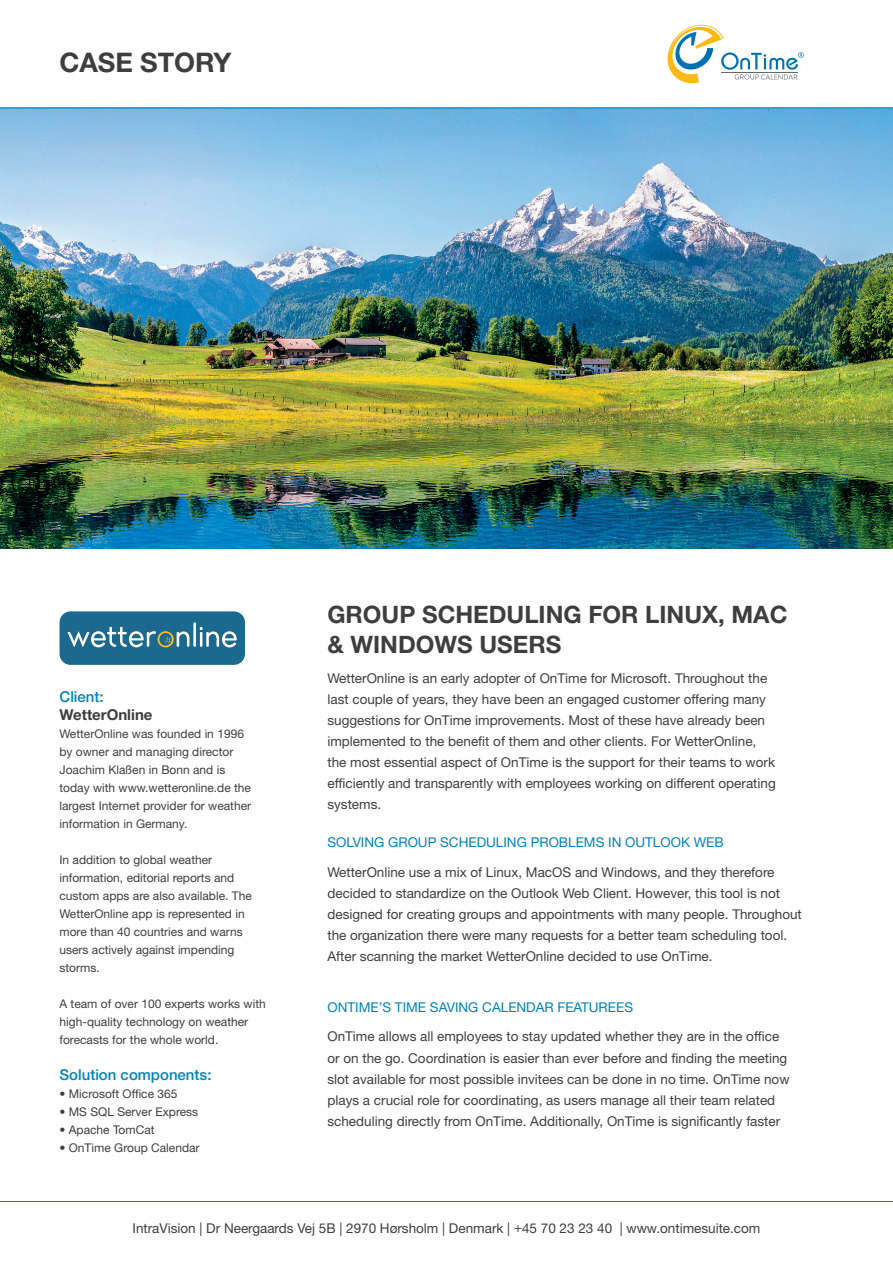
<style>
.page{position:relative;width:893px;height:1263px;background:#fff}
.page>*{position:absolute;margin:0;border:0;box-sizing:border-box;transform-origin:0 0}
.t1{font:700 27px "Helvetica Neue LT Std";color:#3e3e3f}
.t2{font:700 24px/30px "Helvetica Neue LT Std";color:#3e3e3f}
.t3{font:500 15px "Helvetica Neue LT Std";color:#0083be}
.t4{font:700 15px "Helvetica Neue LT Std";color:#3e3e3f}
.t5{font:13.5px/21px "Helvetica Neue LT Std";color:#3e3e3f}
.t6{font:13.5px "Helvetica Neue LT Std";color:#0083be}
.t7{font:12px/18px "Helvetica Neue LT Std";color:#3e3e3f}
</style>
<div class="page">
<hr style="left:0;top:1201px;width:893px;height:1px;background:#007bb9">
<img style="left:0;top:109px;width:893px;height:440px">
<svg style="left:0;top:24px;width:893px;height:85px"></svg>
<svg style="left:668px;top:25px;width:136px;height:58px"></svg>
<div style="left:60px;top:611px;width:185px;height:54px;background:#1b698f;border-radius:11px"></div>
<svg style="left:68px;top:622px;width:169px;height:26px"></svg>
<h1 class="t1" style="left:60px;top:46px;width:174px">CASE STORY</h1>
<p class="t3" style="left:60px;top:688px;width:46px">Client:</p>
<p class="t4" style="left:60px;top:705px;width:95px">WetterOnline</p>
<p class="t7" style="left:60px;top:725px;width:193px">WetterOnline was founded in 1996 by owner and managing director<br>Joachim Klaßen in Bonn and is today with www.wetteronline.de the largest Internet provider for weather information in Germany.</p>
<p class="t7" style="left:60px;top:851px;width:194px">In addition to global weather information, editorial reports and custom apps are also available. The<br>WetterOnline app is represented in more than 40 countries and warns users actively against impending storms.</p>
<p class="t7" style="left:60px;top:995px;width:208px">A team of over 100 experts works with high-quality technology on weather forecasts for the whole world.</p>
<p class="t3" style="left:60px;top:1066px;width:153px">Solution components:</p>
<p class="t7" style="left:60px;top:1085px;width:120px">• Microsoft Office 365</p>
<p class="t7" style="left:60px;top:1103px;width:140px">• MS SQL Server Express</p>
<p class="t7" style="left:60px;top:1121px;width:97px">• Apache TomCat</p>
<p class="t7" style="left:60px;top:1139px;width:142px">• OnTime Group Calendar</p>
<h2 class="t2" style="left:327px;top:599px;width:462px">GROUP SCHEDULING FOR LINUX, MAC &amp; WINDOWS USERS</h2>
<p class="t5" style="left:327px;top:667px;width:450px">WetterOnline is an early adopter of OnTime for Microsoft. Throughout the last couple of years, they have been an engaged customer offering many suggestions for OnTime improvements. Most of these have already been implemented to the benefit of them and other clients. For WetterOnline, the most essential aspect of OnTime is the support for their teams to work efficiently and transparently with employees working on different operating systems.</p>
<p class="t6" style="left:327px;top:834px;width:398px">SOLVING GROUP SCHEDULING PROBLEMS IN OUTLOOK WEB</p>
<p class="t5" style="left:327px;top:861px;width:476px">WetterOnline use a mix of Linux, MacOS and Windows, and they therefore decided to standardize on the Outlook Web Client. However, this tool is not designed for creating groups and appointments with many people. Throughout the organization there were many requests for a better team scheduling tool.<br>After scanning the market WetterOnline decided to use OnTime.</p>
<p class="t6" style="left:327px;top:999px;width:307px">ONTIME’S TIME SAVING CALENDAR FEATUREES</p>
<p class="t5" style="left:327px;top:1026px;width:464px">OnTime allows all employees to stay updated whether they are in the office or on the go. Coordination is easier than ever before and finding the meeting slot available for most possible invitees can be done in no time. OnTime now plays a crucial role for coordinating, as users manage all their team related scheduling directly from OnTime. Additionally, OnTime is significantly faster</p>
<p class="t5" style="left:133px;top:1217px;width:629px">IntraVision | Dr Neergaards Vej 5B | 2970 Hørsholm | Denmark | +45 70 23 23 40 | www.ontimesuite.com</p>
</div>
